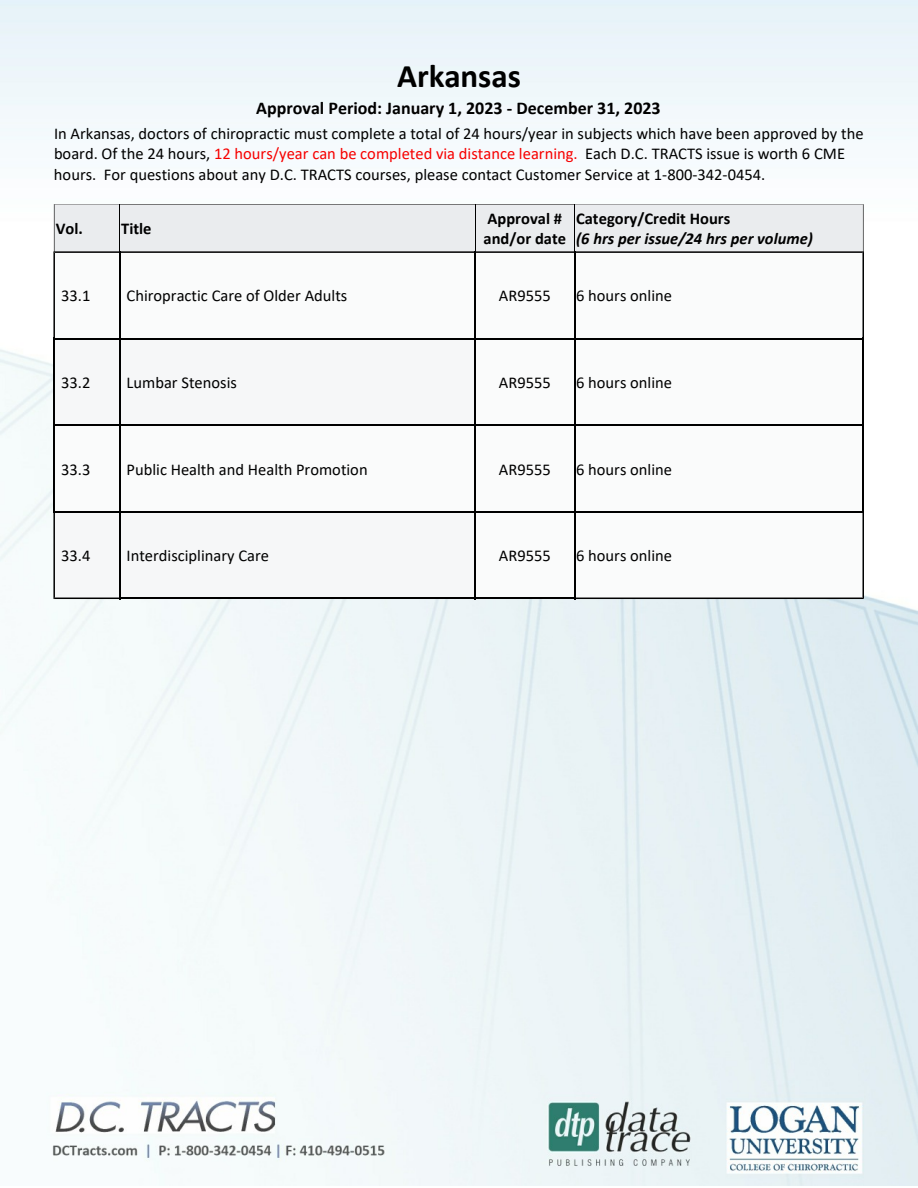
<style>
.page{position:relative;width:918px;height:1188px;background:#fff}
.page>*{position:absolute;margin:0;border:0;box-sizing:border-box;transform-origin:0 0}
.t1{font:700 33px "Calibri";color:#000}
.t2{font:700 18px "Calibri";color:#000}
.t3{font:16.5px/20.1px "Calibri";color:#000}
.t4{font:700 16.5px/20.1px "Calibri";color:#000}
.t5{font:italic 16.5px "Calibri Bold";color:#000}
.s1{color:#f70000}
</style>
<div class="page">
<img style="left:0;top:0;width:918px;height:1186px">
<div style="left:54px;top:339px;width:66px;height:86px;background:#f6f7f8"></div>
<div style="left:120px;top:339px;width:355px;height:86px;background:#f6f7f8"></div>
<div style="left:475px;top:339px;width:100px;height:86px;background:#fafbfb"></div>
<div style="left:575px;top:339px;width:288px;height:86px;background:#fafbfb"></div>
<div style="left:54px;top:425px;width:66px;height:87px;background:#fafbfb"></div>
<div style="left:120px;top:425px;width:355px;height:87px;background:#fafbfb"></div>
<div style="left:475px;top:425px;width:100px;height:87px;background:#fafbfb"></div>
<div style="left:575px;top:425px;width:288px;height:87px;background:#fafbfb"></div>
<div style="left:120px;top:512px;width:355px;height:86px;background:#f6f7f8"></div>
<div style="left:475px;top:512px;width:100px;height:86px;background:#fafbfb"></div>
<hr style="left:53px;top:424px;width:67px;height:2px;background:#000">
<hr style="left:119px;top:424px;width:357px;height:2px;background:#000">
<hr style="left:474px;top:424px;width:101px;height:2px;background:#000">
<hr style="left:574px;top:424px;width:290px;height:2px;background:#000">
<hr style="left:119px;top:511px;width:357px;height:1px;background:#000">
<hr style="left:474px;top:511px;width:101px;height:1px;background:#000">
<hr style="left:119px;top:598px;width:357px;height:1px;background:#000">
<hr style="left:474px;top:598px;width:101px;height:1px;background:#000">
<hr style="left:53px;top:338px;width:2px;height:88px;background:#000">
<hr style="left:53px;top:424px;width:2px;height:88px;background:#000">
<svg style="left:53px;top:511px;width:66px;height:88px"></svg>
<hr style="left:119px;top:338px;width:1px;height:88px;background:#000">
<hr style="left:119px;top:424px;width:1px;height:88px;background:#000">
<hr style="left:119px;top:511px;width:1px;height:88px;background:#000">
<hr style="left:474px;top:338px;width:2px;height:88px;background:#000">
<hr style="left:474px;top:424px;width:2px;height:88px;background:#000">
<hr style="left:474px;top:511px;width:2px;height:88px;background:#000">
<hr style="left:574px;top:338px;width:1px;height:88px;background:#000">
<hr style="left:574px;top:424px;width:1px;height:88px;background:#000">
<svg style="left:53px;top:204px;width:811px;height:135px"></svg>
<hr style="left:862px;top:338px;width:2px;height:88px;background:#000">
<hr style="left:862px;top:424px;width:2px;height:88px;background:#000">
<svg style="left:574px;top:511px;width:290px;height:88px"></svg>
<h1 class="t1" style="left:397px;top:62px;width:125px">Arkansas</h1>
<p class="t2" style="left:256px;top:100px;width:406px">Approval Period: January 1, 2023 - December 31, 2023</p>
<p class="t3" style="left:54px;top:125px;width:811px">In Arkansas, doctors of chiropractic must complete a total of 24 hours/year in subjects which have been approved by the board. Of the 24 hours, <span class="s1">12 hours/year can be completed via distance learning.</span> Each D.C. TRACTS issue is worth 6 CME hours. For questions about any D.C. TRACTS courses, please contact Customer Service at 1-800-342-0454.</p>
<p class="t4" style="left:56px;top:220px;width:29px">Vol.</p>
<p class="t4" style="left:121px;top:220px;width:32px">Title</p>
<p class="t4" style="left:484px;top:210px;width:84px">Approval # and/or date</p>
<p class="t4" style="left:576px;top:210px;width:156px">Category/Credit Hours</p>
<p class="t5" style="left:576px;top:232px;width:238px">(6 hrs per issue/24 hrs per volume)</p>
<p class="t3" style="left:61px;top:287px;width:31px">33.1</p>
<p class="t3" style="left:127px;top:287px;width:222px">Chiropractic Care of Older Adults</p>
<p class="t3" style="left:499px;top:287px;width:53px">AR9555</p>
<p class="t3" style="left:576px;top:287px;width:97px">6 hours online</p>
<p class="t3" style="left:61px;top:374px;width:31px">33.2</p>
<p class="t3" style="left:127px;top:374px;width:112px">Lumbar Stenosis</p>
<p class="t3" style="left:499px;top:374px;width:53px">AR9555</p>
<p class="t3" style="left:576px;top:374px;width:97px">6 hours online</p>
<p class="t3" style="left:61px;top:460px;width:31px">33.3</p>
<p class="t3" style="left:127px;top:460px;width:243px">Public Health and Health Promotion</p>
<p class="t3" style="left:499px;top:460px;width:53px">AR9555</p>
<p class="t3" style="left:576px;top:460px;width:97px">6 hours online</p>
<p class="t3" style="left:61px;top:547px;width:31px">33.4</p>
<p class="t3" style="left:127px;top:547px;width:144px">Interdisciplinary Care</p>
<p class="t3" style="left:499px;top:547px;width:53px">AR9555</p>
<p class="t3" style="left:576px;top:547px;width:97px">6 hours online</p>
</div>
